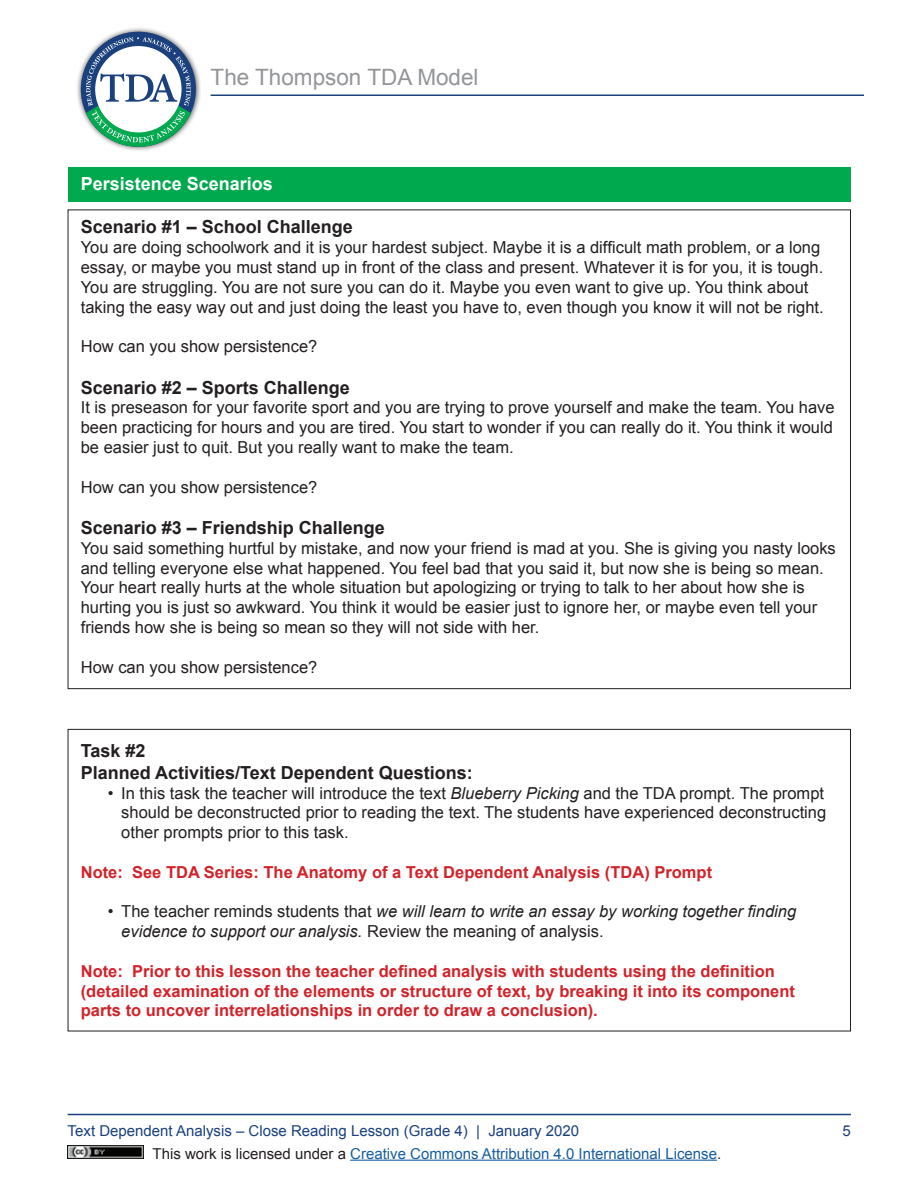
<style>
.page{position:relative;width:918px;height:1188px;background:#fff}
.page>*{position:absolute;margin:0;border:0;box-sizing:border-box;transform-origin:0 0}
.t1{font:22.5px "Arial";color:#939598}
.t2{font:700 18px/21.6px "Arial";color:#231f20}
.t3{font:700 18px "Arial";color:#fff}
.t4{font:16.5px/19.8px "Arial";color:#231f20}
.t5{font:700 16.5px/19.8px "Arial";color:#d1232a}
.t6{font:italic 16.5px/19.8px "Arial";color:#231f20}
.t7{font:15px "Arial";color:#175d9e}
.t8{font:15px "Arial";color:#1a417e}
.s1{font-style:italic}
.s2{font-style:normal}
.s3{color:#231f20}
</style>
<div class="page">
<hr style="left:68px;top:1114px;width:783px;height:1px;background:#1a417e">
<img style="left:68px;top:1145px;width:75px;height:14px">
<hr style="left:350px;top:1160px;width:367px;height:1px;background:#175d9e">
<div style="left:75px;top:26px;width:126px;height:127px;background:#231f20;opacity:.8"></div>
<div style="left:81px;top:32px;width:115px;height:115px;background:#1a417e;border-radius:50%"></div>
<svg style="left:83px;top:37px;width:110px;height:110px"></svg>
<hr style="left:211px;top:95px;width:653px;height:1px;background:#1a417e">
<div style="left:68px;top:167px;width:782px;height:35px;background:#00a84e"></div>
<h1 class="t1" style="left:211px;top:62px;width:270px">The Thompson TDA Model</h1>
<p class="t3" style="left:81px;top:172px;width:194px">Persistence Scenarios</p>
<p class="t2" style="left:81px;top:217px;width:274px">Scenario #1 – School Challenge</p>
<p class="t4" style="left:81px;top:238px;width:744px">You are doing schoolwork and it is your hardest subject. Maybe it is a difficult math problem, or a long essay, or maybe you must stand up in front of the class and present. Whatever it is for you, it is tough.<br>You are struggling. You are not sure you can do it. Maybe you even want to give up. You think about taking the easy way out and just doing the least you have to, even though you know it will not be right.</p>
<p class="t4" style="left:81px;top:337px;width:238px">How can you show persistence?</p>
<p class="t2" style="left:81px;top:377px;width:271px">Scenario #2 – Sports Challenge</p>
<p class="t4" style="left:81px;top:398px;width:755px;text-align:justify">It is preseason for your favorite sport and you are trying to prove yourself and make the team. You have been practicing for hours and you are tired. You start to wonder if you can really do it. You think it would be easier just to quit. But you really want to make the team.</p>
<p class="t4" style="left:81px;top:477px;width:238px">How can you show persistence?</p>
<p class="t2" style="left:81px;top:517px;width:306px">Scenario #3 – Friendship Challenge</p>
<p class="t4" style="left:81px;top:538px;width:757px">You said something hurtful by mistake, and now your friend is mad at you. She is giving you nasty looks and telling everyone else what happened. You feel bad that you said it, but now she is being so mean.<br>Your heart really hurts at the whole situation but apologizing or trying to talk to her about how she is hurting you is just so awkward. You think it would be easier just to ignore her, or maybe even tell your friends how she is being so mean so they will not side with her.</p>
<p class="t4" style="left:81px;top:657px;width:238px">How can you show persistence?</p>
<p class="t2" style="left:81px;top:741px;width:394px">Task #2<br>Planned Activities/Text Dependent Questions:</p>
<p class="t4" style="left:121px;top:783px;width:707px;text-indent:-13px">• In this task the teacher will introduce the text <span class="s1">Blueberry Picking</span> and the TDA prompt. The prompt should be deconstructed prior to reading the text. The students have experienced deconstructing other prompts prior to this task.</p>
<p class="t5" style="left:81px;top:863px;width:633px">Note: See TDA Series: The Anatomy of a Text Dependent Analysis (TDA) Prompt</p>
<p class="t6" style="left:121px;top:902px;width:676px;text-indent:-13px"><span class="s2">• The teacher reminds students that</span> we will learn to write an essay by working together finding evidence to support our analysis. <span class="s2">Review the meaning of analysis.</span></p>
<p class="t5" style="left:81px;top:962px;width:716px">Note: Prior to this lesson the teacher defined analysis with students using the definition (detailed examination of the elements or structure of text, by breaking it into its component parts to uncover interrelationships in order to draw a conclusion).</p>
<p class="t8" style="left:68px;top:1121px;width:513px">Text Dependent Analysis – Close Reading Lesson (Grade 4) | January 2020</p>
<p class="t8" style="left:843px;top:1121px;width:10px">5</p>
<p class="t7" style="left:153px;top:1144px;width:570px"><span class="s3">This work is licensed under a</span> Creative Commons Attribution 4.0 International License<span class="s3">.</span></p>
</div>
